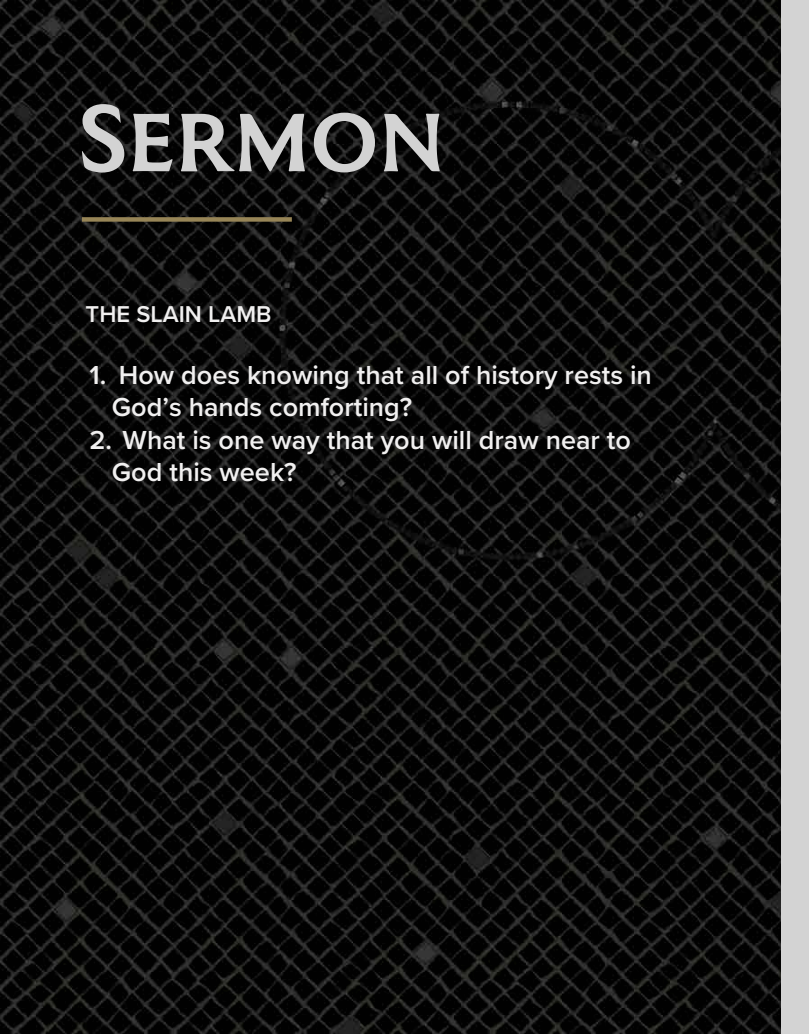
<style>
.page{position:relative;width:809px;height:1034px;background:#fff}
.page>*{position:absolute;margin:0;border:0;box-sizing:border-box;transform-origin:0 0}
.t1{font:93.75px "Coinage Caps Kruger Gray";color:#d3d3d3}
.t2{font:600 27px/32.4px "Proxima Nova";color:#f1f0f0}
.t3{font:600 23.75px "Proxima Nova";color:#f1f0f0}
</style>
<div class="page">
<img style="left:0;top:0;width:782px;height:1034px">
<div style="left:782px;top:0;width:27px;height:1034px;background:#d3d3d3"></div>
<div style="left:82px;top:217px;width:210px;height:5px;background:#978557"></div>
<h1 class="t1" style="left:78px;top:75px;width:368px">Sermon</h1>
<p class="t3" style="left:86px;top:296px;width:187px">THE SLAIN LAMB</p>
<p class="t2" style="left:112px;top:358px;width:541px;text-indent:-22px">1. How does knowing that all of history rests in<br>God’s hands comforting?</p>
<p class="t2" style="left:112px;top:423px;width:520px;text-indent:-22px">2. What is one way that you will draw near to<br>God this week?</p>
</div>
